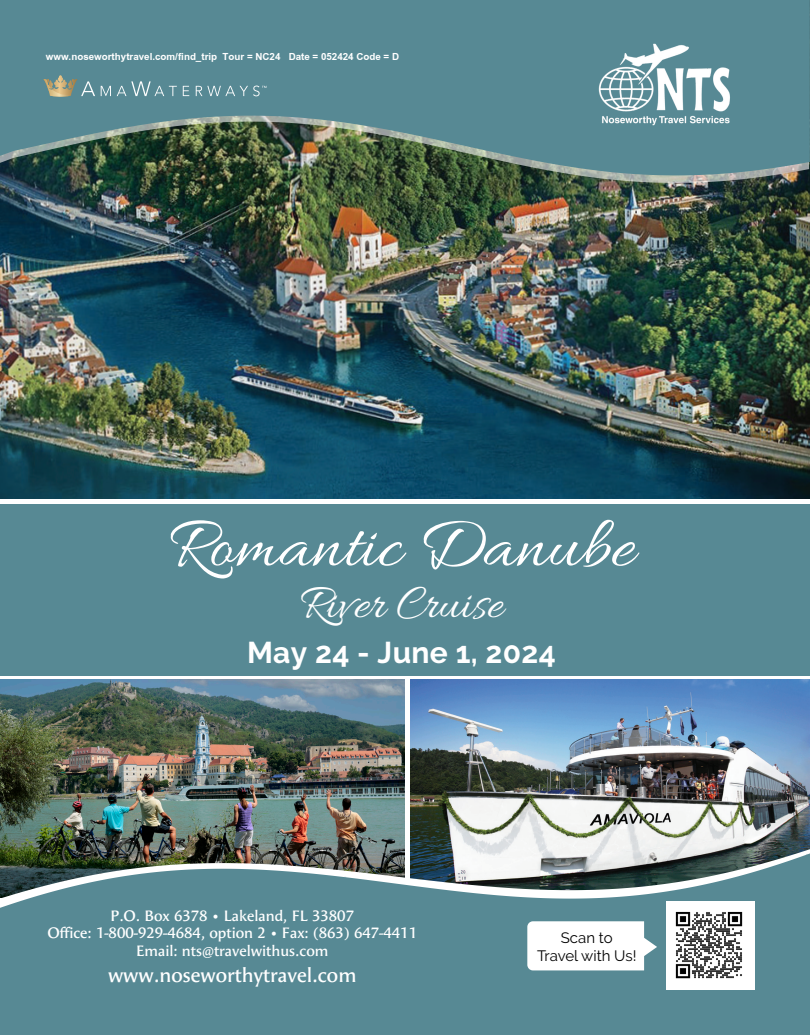
<style>
.page{position:relative;width:810px;height:1035px;background:#fff}
.page>*{position:absolute;margin:0;border:0;box-sizing:border-box;transform-origin:0 0}
.t1{font:75px "Allura";color:#fff}
.t2{font:50px "Allura";color:#fff}
.t3{font:700 30px "Raleway";letter-spacing:.01em;color:#fff}
.t4{font:600 20px "Angie Sans Std";color:#fff}
.t5{font:600 15px/17.5px "Angie Sans Std";color:#fff;text-align:center}
.t6{font:700 15px "Browallia New";color:#fff}
.t7{font:15px/18px "Raleway";color:#000;text-align:center}
</style>
<div class="page">
<img style="left:0;top:175px;width:810px;height:324px">
<div style="left:0;top:504px;width:810px;height:171px;background:#578994"></div>
<img style="left:0;top:679px;width:405px;height:170px">
<img style="left:410px;top:680px;width:400px;height:169px">
<img style="left:0;top:175px;width:809px;height:8px">
<svg style="left:0;top:0;width:810px;height:175px;background:#568286"></svg>
<img style="left:598px;top:42px;width:137px;height:84px">
<img style="left:0;top:849px;width:810px;height:4px">
<svg style="left:0;top:853px;width:810px;height:182px;background:#5e8991"></svg>
<img style="left:666px;top:902px;width:89px;height:88px">
<svg style="left:527px;top:921px;width:130px;height:49px"></svg>
<svg style="left:101px;top:86px;width:10px;height:10px"></svg>
<svg style="left:117px;top:81px;width:60px;height:15px"></svg>
<svg style="left:183px;top:86px;width:6px;height:10px"></svg>
<svg style="left:196px;top:86px;width:70px;height:10px"></svg>
<svg style="left:43px;top:75px;width:52px;height:22px"></svg>
<p class="t6" style="left:46px;top:47px;width:355px">www.noseworthytravel.com/find_trip Tour = NC24 Date = 052424 Code = D</p>
<h1 class="t1" style="left:168px;top:504px;width:468px">Romantic Danube</h1>
<h2 class="t2" style="left:300px;top:576px;width:205px">River Cruise</h2>
<h3 class="t3" style="left:247px;top:636px;width:310px">May 24 - June 1, 2024</h3>
<p class="t5" style="left:47px;top:907px;width:371px">P.O. Box 6378 • Lakeland, FL 33807<br>Office: 1-800-929-4684, option 2 • Fax: (863) 647-4411<br>Email: nts@travelwithus.com</p>
<h3 class="t4" style="left:108px;top:964px;width:250px">www.noseworthytravel.com</h3>
<p class="t7" style="left:537px;top:928px;width:101px">Scan to<br>Travel with Us!</p>
</div>
